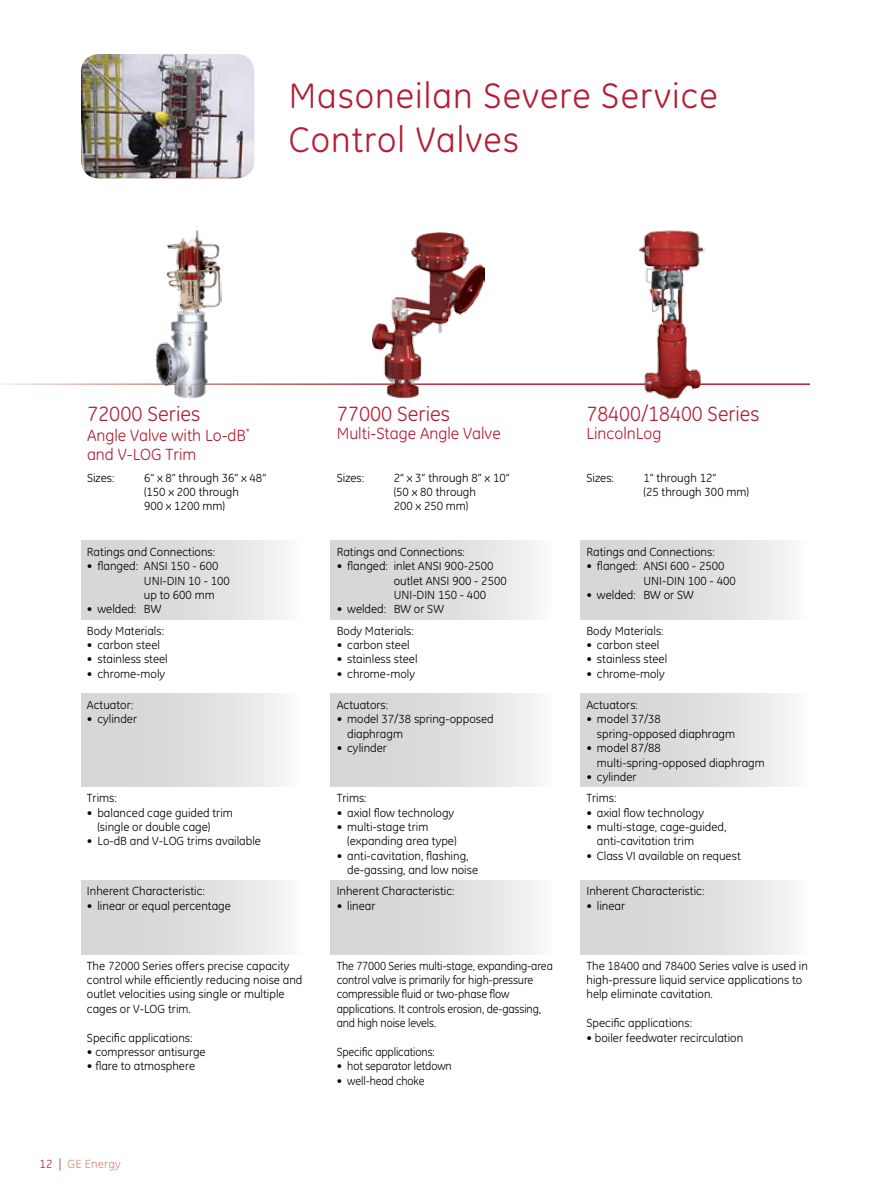
<style>
.page{position:relative;width:891px;height:1188px;background:#fff}
.page>*{position:absolute;margin:0;border:0;box-sizing:border-box;transform-origin:0 0}
.t1{font:36px/43.2px "GE Inspira";letter-spacing:.03em;color:#b21f36}
.t2{font:21px "GE Inspira";color:#b21f36}
.t3{font:16.5px/19.5px "GE Inspira";color:#b21f36}
.t4{font:12px/14.4px "GE Inspira";color:#000}
.t5{font:12px/14.4px "GE Inspira";color:#000;scale:.95 1}
.t6{font:12px "GE Inspira";letter-spacing:.02em;color:#d18980}
.s1{color:#b21f36}
</style>
<div class="page">
<img style="left:155px;top:230px;width:67px;height:168px">
<img style="left:372px;top:233px;width:112px;height:165px">
<img style="left:637px;top:230px;width:67px;height:169px">
<img style="left:81px;top:54px;width:173px;height:124px">
<div style="left:81px;top:541px;width:236px;height:78px;background:linear-gradient(to right,#cdced0,#f8f8f9)"></div>
<div style="left:331px;top:541px;width:236px;height:78px;background:linear-gradient(to right,#cdced0,#f7f7f8)"></div>
<div style="left:580px;top:541px;width:237px;height:78px;background:linear-gradient(to right,#cdcfd0,#f6f6f7)"></div>
<svg style="left:330px;top:619px;width:206px;height:75px"></svg>
<div style="left:81px;top:694px;width:236px;height:93px;background:linear-gradient(to right,#cdced0,#f8f8f9)"></div>
<div style="left:331px;top:694px;width:236px;height:93px;background:linear-gradient(to right,#cdced0,#f7f7f8)"></div>
<div style="left:580px;top:694px;width:237px;height:93px;background:linear-gradient(to right,#cdcfd1,#f6f6f6)"></div>
<div style="left:81px;top:880px;width:236px;height:74px;background:linear-gradient(to right,#cdced0,#f8f8f8)"></div>
<div style="left:331px;top:880px;width:236px;height:74px;background:linear-gradient(to right,#cdced0,#f7f7f7)"></div>
<div style="left:580px;top:880px;width:237px;height:74px;background:linear-gradient(to right,#cdcfd0,#f5f5f6)"></div>
<h1 class="t1" style="left:289px;top:75px;width:430px">Masoneilan Severe Service<br>Control Valves</h1>
<h2 class="t2" style="left:87px;top:402px;width:115px">72000 Series</h2>
<h3 class="t3" style="left:87px;top:426px;width:165px">Angle Valve with Lo-dB<sup>* </sup>and V-LOG Trim</h3>
<h2 class="t2" style="left:337px;top:402px;width:115px">77000 Series</h2>
<h3 class="t3" style="left:337px;top:424px;width:166px">Multi-Stage Angle Valve</h3>
<h2 class="t2" style="left:586px;top:402px;width:174px">78400/18400 Series</h2>
<h3 class="t3" style="left:586px;top:424px;width:76px">LincolnLog</h3>
<p class="t4" style="left:87px;top:470px;width:29px">Sizes:</p>
<p class="t4" style="left:144px;top:470px;width:124px">6” x 8” through 36” x 48” (150 x 200 through<br>900 x 1200 mm)</p>
<p class="t4" style="left:337px;top:470px;width:29px">Sizes:</p>
<p class="t4" style="left:394px;top:470px;width:117px">2” x 3” through 8” x 10” (50 x 80 through<br>200 x 250 mm)</p>
<p class="t4" style="left:586px;top:470px;width:29px">Sizes:</p>
<p class="t4" style="left:643px;top:470px;width:107px">1” through 12”<br>(25 through 300 mm)</p>
<p class="t4" style="left:87px;top:545px;width:130px">Ratings and Connections:</p>
<p class="t4" style="left:144px;top:559px;width:87px;text-indent:-57px">• flanged: ANSI 150 - 600<br>UNI-DIN 10 - 100 up to 600 mm</p>
<p class="t4" style="left:87px;top:602px;width:76px">• welded: BW</p>
<p class="t4" style="left:337px;top:545px;width:130px">Ratings and Connections:</p>
<p class="t4" style="left:394px;top:559px;width:115px;text-indent:-57px">• flanged: inlet ANSI 900-2500 outlet ANSI 900 - 2500<br>UNI-DIN 150 - 400</p>
<p class="t4" style="left:337px;top:602px;width:109px">• welded: BW or SW</p>
<p class="t4" style="left:586px;top:545px;width:130px">Ratings and Connections:</p>
<p class="t4" style="left:643px;top:559px;width:94px;text-indent:-57px">• flanged: ANSI 600 - 2500<br>UNI-DIN 100 - 400</p>
<p class="t4" style="left:586px;top:588px;width:109px">• welded: BW or SW</p>
<p class="t4" style="left:87px;top:623px;width:79px">Body Materials:</p>
<p class="t4" style="left:87px;top:638px;width:74px">• carbon steel</p>
<p class="t4" style="left:87px;top:652px;width:82px">• stainless steel</p>
<p class="t4" style="left:87px;top:667px;width:80px">• chrome-moly</p>
<p class="t4" style="left:87px;top:698px;width:48px">Actuator:</p>
<p class="t4" style="left:87px;top:712px;width:52px">• cylinder</p>
<p class="t4" style="left:87px;top:791px;width:31px">Trims:</p>
<p class="t4" style="left:97px;top:805px;width:137px;text-indent:-10px">• balanced cage guided trim (single or double cage)</p>
<p class="t4" style="left:87px;top:834px;width:176px">• Lo-dB and V-LOG trims available</p>
<p class="t4" style="left:87px;top:884px;width:119px">Inherent Characteristic:</p>
<p class="t4" style="left:87px;top:899px;width:145px">• linear or equal percentage</p>
<p class="t4" style="left:87px;top:958px;width:217px">The 72000 Series offers precise capacity control while efficiently reducing noise and outlet velocities using single or multiple cages or V-LOG trim.</p>
<p class="t4" style="left:87px;top:1030px;width:107px">Specific applications:</p>
<p class="t4" style="left:87px;top:1045px;width:120px">• compressor antisurge</p>
<p class="t4" style="left:87px;top:1059px;width:110px">• flare to atmosphere</p>
<p class="t6" style="left:39px;top:1157px;width:83px"><span class="s1">12 |</span> GE Energy</p>
<p class="t4" style="left:337px;top:623px;width:79px">Body Materials:</p>
<p class="t4" style="left:337px;top:638px;width:74px">• carbon steel</p>
<p class="t4" style="left:337px;top:652px;width:82px">• stainless steel</p>
<p class="t4" style="left:337px;top:667px;width:80px">• chrome-moly</p>
<p class="t4" style="left:337px;top:698px;width:53px">Actuators:</p>
<p class="t4" style="left:347px;top:712px;width:148px;text-indent:-10px">• model 37/38 spring-opposed diaphragm</p>
<p class="t4" style="left:337px;top:741px;width:52px">• cylinder</p>
<p class="t4" style="left:337px;top:791px;width:31px">Trims:</p>
<p class="t4" style="left:337px;top:805px;width:119px">• axial flow technology</p>
<p class="t4" style="left:347px;top:820px;width:111px;text-indent:-10px">• multi-stage trim (expanding area type)</p>
<p class="t4" style="left:347px;top:849px;width:133px;text-indent:-10px">• anti-cavitation, flashing, de-gassing, and low noise</p>
<p class="t4" style="left:337px;top:884px;width:119px">Inherent Characteristic:</p>
<p class="t4" style="left:337px;top:899px;width:40px">• linear</p>
<p class="t5" style="left:337px;top:958px;width:229px">The 77000 Series multi-stage, expanding-area control valve is primarily for high-pressure compressible fluid or two-phase flow applications. It controls erosion, de-gassing, and high noise levels.</p>
<p class="t5" style="left:337px;top:1045px;width:105px">Specific applications:</p>
<p class="t5" style="left:337px;top:1059px;width:123px">• hot separator letdown</p>
<p class="t5" style="left:337px;top:1074px;width:94px">• well-head choke</p>
<p class="t4" style="left:586px;top:623px;width:79px">Body Materials:</p>
<p class="t4" style="left:586px;top:638px;width:74px">• carbon steel</p>
<p class="t4" style="left:586px;top:652px;width:82px">• stainless steel</p>
<p class="t4" style="left:586px;top:667px;width:80px">• chrome-moly</p>
<p class="t4" style="left:586px;top:698px;width:53px">Actuators:</p>
<p class="t4" style="left:597px;top:712px;width:140px;text-indent:-10px">• model 37/38 spring-opposed diaphragm</p>
<p class="t4" style="left:597px;top:741px;width:169px;text-indent:-10px">• model 87/88 multi-spring-opposed diaphragm</p>
<p class="t4" style="left:586px;top:770px;width:52px">• cylinder</p>
<p class="t4" style="left:586px;top:791px;width:31px">Trims:</p>
<p class="t4" style="left:586px;top:805px;width:119px">• axial flow technology</p>
<p class="t4" style="left:597px;top:820px;width:131px;text-indent:-10px">• multi-stage, cage-guided, anti-cavitation trim</p>
<p class="t4" style="left:586px;top:849px;width:156px">• Class VI available on request</p>
<p class="t4" style="left:586px;top:884px;width:119px">Inherent Characteristic:</p>
<p class="t4" style="left:586px;top:899px;width:40px">• linear</p>
<p class="t4" style="left:586px;top:958px;width:223px">The 18400 and 78400 Series valve is used in high-pressure liquid service applications to help eliminate cavitation.</p>
<p class="t4" style="left:586px;top:1016px;width:107px">Specific applications:</p>
<p class="t4" style="left:586px;top:1030px;width:158px">• boiler feedwater recirculation</p>
</div>
